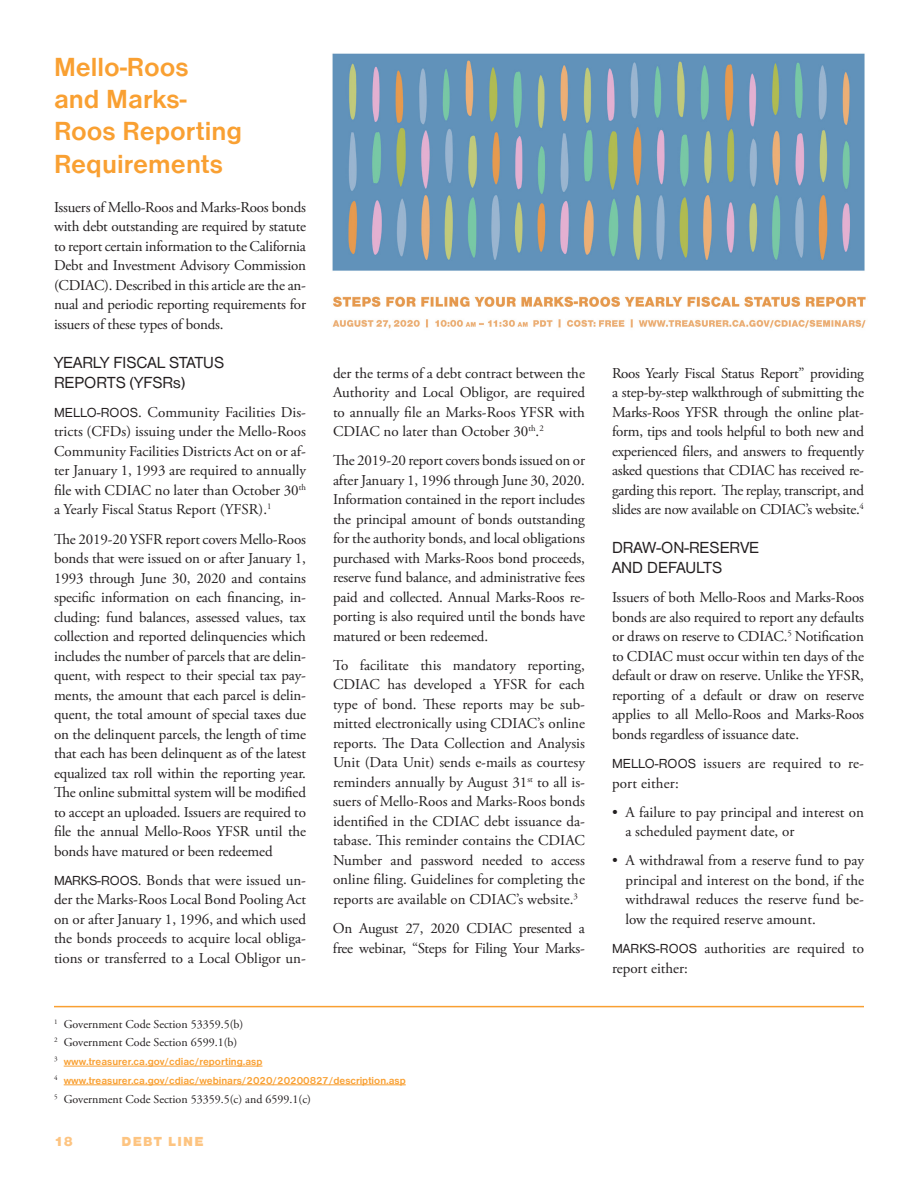
<style>
.page{position:relative;width:918px;height:1188px;background:#fff}
.page>*{position:absolute;margin:0;border:0;box-sizing:border-box;transform-origin:0 0}
.M_Head{font:700 27px/32.4px "Nimbus San D";color:#f9a032}
.M_Subhead_1{font:16.5px/19.8px "Nimbus San D";color:#231f20}
.M_Body{font:15px/19.5px "Adobe Garamond Pro";letter-spacing:-.01em;color:#231f20;text-align:justify}
.M_Body_Bullets{font:15px/19.5px "Adobe Garamond Pro";color:#231f20}
.M_Body-2{font:15px/19.5px "Adobe Garamond Pro";letter-spacing:.01em;color:#231f20}
.t1{font:13.5px "Nimbus San D Blac";letter-spacing:.1em;color:#fdc481}
.M_Footnote_2{font:12px "Adobe Garamond Pro";color:#231f20}
.M_Footnote{font:12px "Adobe Garamond Pro";color:#231f20}
.M_Footnote_2-2{font:700 10.5px "Nimbus San D";color:#f9a032}
.s1{font-family:"Nimbus San D";font-size:13.5px}
</style>
<div class="page">
<hr style="left:54px;top:1006px;width:810px;height:1px;background:#f9a032">
<hr style="left:64px;top:1066px;width:198px;height:1px;background:#f9a032">
<hr style="left:64px;top:1084px;width:342px;height:1px;background:#f9a032">
<img style="left:332px;top:53px;width:534px;height:276px">
<p class="M_Head" style="left:54px;top:51px;width:190px">Mello-Roos<br>and Marks-<br>Roos Reporting<br>Requirements</p>
<p class="M_Body" style="left:54px;top:198px;width:254px">Issuers of Mello-Roos and Marks-Roos bonds with debt outstanding are required by statute to report certain information to the California Debt and Investment Advisory Commission (CDIAC). Described in this article are the an&shy;nual and periodic reporting requirements for issuers of these types of bonds.</p>
<p class="M_Subhead_1" style="left:54px;top:353px;width:172px">YEARLY FISCAL STATUS<br>REPORTS (YFSRs)</p>
<p class="M_Body" style="left:54px;top:403px;width:254px"><span class="s1">MELLO-ROOS</span>. Community Facilities Dis&shy;tricts (CFDs) issuing under the Mello-Roos Community Facilities Districts Act on or af&shy;ter January 1, 1993 are required to annually file with CDIAC no later than October 30<sup>th </sup>a Yearly Fiscal Status Report (YFSR).<sup>1</sup></p>
<p class="M_Body" style="left:54px;top:530px;width:254px">The 2019-20 YSFR report covers Mello-Roos bonds that were issued on or after January 1, 1993 through June 30, 2020 and contains specific information on each financing, in&shy;cluding: fund balances, assessed values, tax collection and reported delinquencies which includes the number of parcels that are delin&shy;quent, with respect to their special tax pay&shy;ments, the amount that each parcel is delin&shy;quent, the total amount of special taxes due on the delinquent parcels, the length of time that each has been delinquent as of the latest equalized tax roll within the reporting year.<br>The online submittal system will be modified to accept an uploaded. Issuers are required to file the annual Mello-Roos YFSR until the bonds have matured or been redeemed</p>
<p class="M_Body" style="left:54px;top:871px;width:254px"><span class="s1">MARKS-ROOS</span>. Bonds that were issued un&shy;der the Marks-Roos Local Bond Pooling Act on or after January 1, 1996, and which used the bonds proceeds to acquire local obliga&shy;tions or transferred to a Local Obligor un-</p>
<p class="M_Body" style="left:333px;top:364px;width:254px">der the terms of a debt contract between the Authority and Local Obligor, are required to annually file an Marks-Roos YFSR with CDIAC no later than October 30<sup>th</sup>.<sup>2</sup></p>
<p class="M_Body" style="left:333px;top:451px;width:254px">The 2019-20 report covers bonds issued on or after January 1, 1996 through June 30, 2020.<br>Information contained in the report includes the principal amount of bonds outstanding for the authority bonds, and local obligations purchased with Marks-Roos bond proceeds, reserve fund balance, and administrative fees paid and collected. Annual Marks-Roos re&shy;porting is also required until the bonds have matured or been redeemed.</p>
<p class="M_Body" style="left:333px;top:656px;width:254px">To facilitate this mandatory reporting, CDIAC has developed a YFSR for each type of bond. These reports may be sub&shy;mitted electronically using CDIAC’s online reports. The Data Collection and Analysis Unit (Data Unit) sends e-mails as courtesy reminders annually by August 31<sup>st</sup> to all is&shy;suers of Mello-Roos and Marks-Roos bonds identified in the CDIAC debt issuance da&shy;tabase. This reminder contains the CDIAC Number and password needed to access online filing. Guidelines for completing the reports are available on CDIAC’s website.<sup>3</sup></p>
<p class="M_Body" style="left:333px;top:919px;width:254px">On August 27, 2020 CDIAC presented a free webinar, “Steps for Filing Your Marks-</p>
<p class="M_Footnote" style="left:54px;top:1017px;width:191px"><sup>1</sup> Government Code Section 53359.5(b)</p>
<p class="M_Footnote_2" style="left:54px;top:1035px;width:185px"><sup>2</sup> Government Code Section 6599.1(b)</p>
<p class="M_Footnote_2-2" style="left:54px;top:1056px;width:210px"><sup>3</sup> www.treasurer.ca.gov/cdiac/reporting.asp</p>
<p class="M_Footnote_2-2" style="left:54px;top:1074px;width:353px"><sup>4</sup> www.treasurer.ca.gov/cdiac/webinars/2020/20200827/description.asp</p>
<p class="M_Footnote_2" style="left:54px;top:1091px;width:259px"><sup>5</sup> Government Code Section 53359.5(c) and 6599.1(c)</p>
<p class="t1" style="left:54px;top:1134px;width:20px">18</p>
<p class="t1" style="left:122px;top:1134px;width:84px">DEBT LINE</p>
<p class="M_Body" style="left:612px;top:364px;width:254px">Roos Yearly Fiscal Status Report” providing a step-by-step walkthrough of submitting the Marks-Roos YFSR through the online plat&shy;form, tips and tools helpful to both new and experienced filers, and answers to frequently asked questions that CDIAC has received re&shy;garding this report. The replay, transcript, and slides are now available on CDIAC’s website.<sup>4</sup></p>
<p class="M_Subhead_1" style="left:612px;top:538px;width:149px">DRAW-ON-RESERVE<br>AND DEFAULTS</p>
<p class="M_Body" style="left:612px;top:588px;width:254px">Issuers of both Mello-Roos and Marks-Roos bonds are also required to report any defaults or draws on reserve to CDIAC.<sup>5</sup> Notification to CDIAC must occur within ten days of the default or draw on reserve. Unlike the YFSR, reporting of a default or draw on reserve applies to all Mello-Roos and Marks-Roos bonds regardless of issuance date.</p>
<p class="M_Body-2" style="left:612px;top:754px;width:253px"><span class="s1">MELLO-ROOS</span> issuers are required to re&shy;port either:</p>
<p class="M_Body_Bullets" style="left:626px;top:803px;width:240px;text-indent:-14px">• A failure to pay principal and interest on a scheduled payment date, or</p>
<p class="M_Body_Bullets" style="left:626px;top:851px;width:240px;text-align:justify;text-indent:-14px">• A withdrawal from a reserve fund to pay principal and interest on the bond, if the withdrawal reduces the reserve fund be&shy;low the required reserve amount.</p>
<p class="M_Body" style="left:612px;top:939px;width:253px"><span class="s1">MARKS-ROOS</span> authorities are required to report either:</p>
</div>
